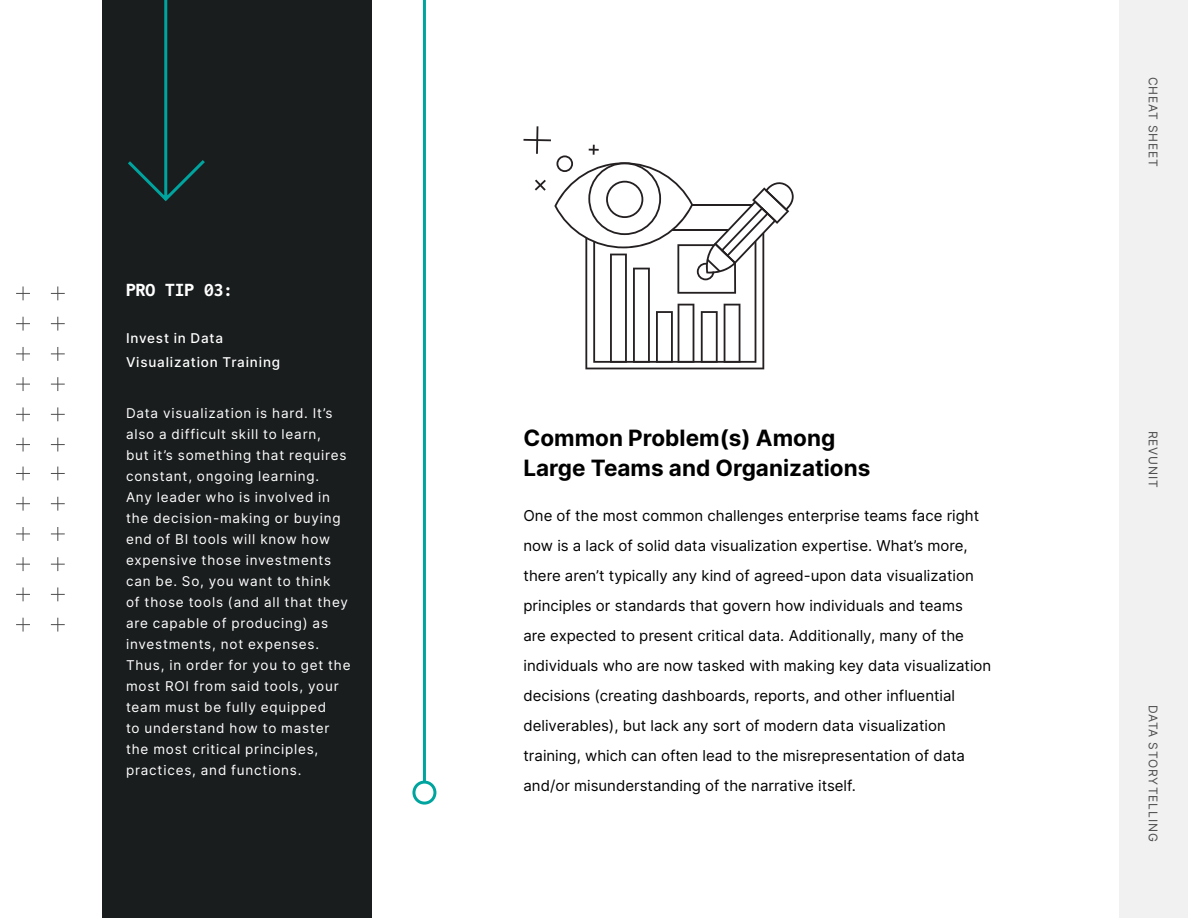
<style>
.page{position:relative;width:1188px;height:918px;background:#fff}
.page>*{position:absolute;margin:0;border:0;box-sizing:border-box;transform-origin:0 0}
.t1{font:700 22.5px/30px "Inter";color:#000}
.t2{font:19.5px "Inconsolata";color:#fff}
.t3{font:15px/30px "Inter";color:#000}
.t4{font:13.5px/21px "Inter";letter-spacing:.06em;color:#fff}
.t5{font:500 13.5px/24px "Inter";letter-spacing:.06em;color:#fff}
.t6{font:12px "Inter";letter-spacing:.07em;color:#4e4d4d}
</style>
<div class="page">
<div style="left:103px;top:0;width:269px;height:918px;background:#1a1d1e"></div>
<svg style="left:16px;top:286px;width:14px;height:14px"></svg>
<svg style="left:51px;top:286px;width:14px;height:14px"></svg>
<svg style="left:16px;top:317px;width:14px;height:14px"></svg>
<svg style="left:51px;top:317px;width:14px;height:14px"></svg>
<svg style="left:16px;top:347px;width:14px;height:14px"></svg>
<svg style="left:51px;top:347px;width:14px;height:14px"></svg>
<svg style="left:16px;top:377px;width:14px;height:14px"></svg>
<svg style="left:51px;top:377px;width:14px;height:14px"></svg>
<svg style="left:16px;top:407px;width:14px;height:14px"></svg>
<svg style="left:51px;top:407px;width:14px;height:14px"></svg>
<svg style="left:16px;top:438px;width:14px;height:14px"></svg>
<svg style="left:51px;top:438px;width:14px;height:14px"></svg>
<svg style="left:16px;top:467px;width:14px;height:13px"></svg>
<svg style="left:51px;top:467px;width:14px;height:13px"></svg>
<svg style="left:16px;top:497px;width:14px;height:14px"></svg>
<svg style="left:51px;top:497px;width:14px;height:14px"></svg>
<svg style="left:16px;top:527px;width:14px;height:14px"></svg>
<svg style="left:51px;top:527px;width:14px;height:14px"></svg>
<svg style="left:16px;top:557px;width:14px;height:14px"></svg>
<svg style="left:51px;top:557px;width:14px;height:14px"></svg>
<svg style="left:16px;top:587px;width:14px;height:14px"></svg>
<svg style="left:51px;top:587px;width:14px;height:14px"></svg>
<svg style="left:16px;top:618px;width:14px;height:14px"></svg>
<svg style="left:51px;top:618px;width:14px;height:14px"></svg>
<svg style="left:524px;top:126px;width:270px;height:243px"></svg>
<hr style="left:692px;top:204px;width:61px;height:2px;background:#241f21">
<svg style="left:128px;top:0;width:77px;height:201px"></svg>
<hr style="left:423px;top:0;width:3px;height:783px;background:#00a49e">
<div style="left:412px;top:781px;width:24px;height:24px;border:3px solid #00a49e;border-radius:50%"></div>
<div style="left:1119px;top:0;width:69px;height:918px;background:#f1f1f1"></div>
<h2 class="t2" style="left:126px;top:276px;width:109px">PRO TIP 03:</h2>
<p class="t5" style="left:126px;top:326px;width:156px">Invest in Data<br>Visualization Training</p>
<p class="t4" style="left:126px;top:402px;width:226px">Data visualization is hard. It’s also a difficult skill to learn,<br>but it’s something that requires constant, ongoing learning.<br>Any leader who is involved in the decision-making or buying end of BI tools will know how expensive those investments can be. So, you want to think<br>of those tools (and all that they are capable of producing) as investments, not expenses.<br>Thus, in order for you to get the most ROI from said tools, your team must be fully equipped<br>to understand how to master the most critical principles, practices, and functions.</p>
<h1 class="t1" style="left:524px;top:422px;width:348px">Common Problem(s) Among<br>Large Teams and Organizations</h1>
<p class="t3" style="left:524px;top:500px;width:469px">One of the most common challenges enterprise teams face right now is a lack of solid data visualization expertise. What’s more, there aren’t typically any kind of agreed-upon data visualization principles or standards that govern how individuals and teams<br>are expected to present critical data. Additionally, many of the individuals who are now tasked with making key data visualization decisions (creating dashboards, reports, and other influential deliverables), but lack any sort of modern data visualization training, which can often lead to the misrepresentation of data and/or misunderstanding of the narrative itself.</p>
<p class="t6" style="left:1162px;top:77px;width:91px;rotate:90deg">CHEAT SHEET</p>
<p class="t6" style="left:1162px;top:431px;width:58px;rotate:90deg">REVUNIT</p>
<p class="t6" style="left:1162px;top:705px;width:138px;rotate:90deg">DATA STORYTELLING</p>
</div>
